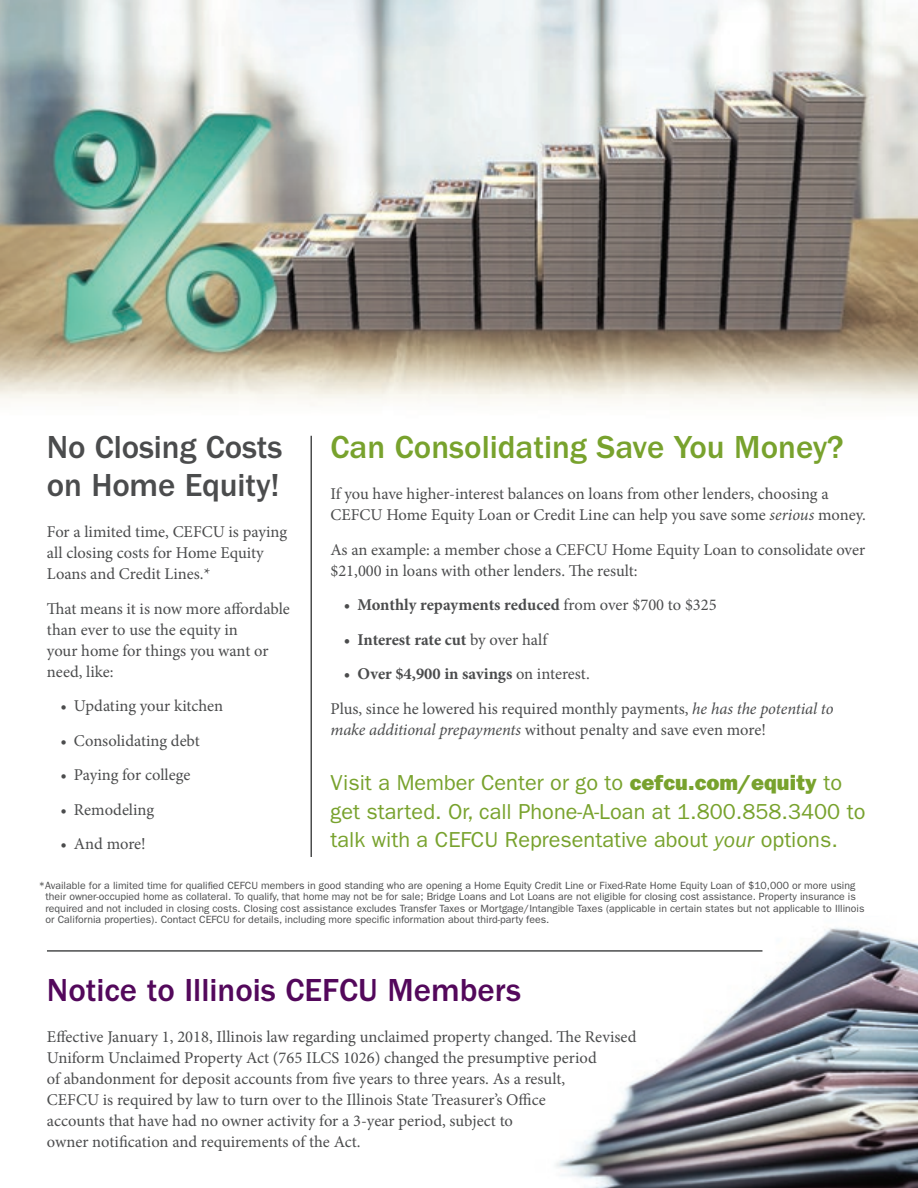
<style>
.page{position:relative;width:918px;height:1188px;background:#fff}
.page>*{position:absolute;margin:0;border:0;box-sizing:border-box;transform-origin:0 0}
.Body_Copy_Headline{font:500 33px "ITC Franklin Gothic Std";color:#78a22d}
.Body_Copy_Headline-2{font:500 33px "ITC Franklin Gothic Std";color:#53085b}
.Body_Copy_Headline-3{font:500 33px/37.5px "ITC Franklin Gothic Std";letter-spacing:-.005em;color:#4b4c4d}
.Body_Copy{font:21.75px/28.5px "ITC Franklin Gothic Std";color:#78a22d}
.Body_Copy-2{font:16.5px/21px "Minion Pro";letter-spacing:-.005em;color:#4b4c4d}
.t1{font:700 16.5px "Minion Pro";color:#4b4c4d}
.Disclosure{font:10.5px/11.2px "ITC Franklin Gothic Std";color:#4b4c4d}
.s1{font-style:italic}
.s2{font-weight:400}
.s3{font-family:"ITC Franklin Gothic Std Hvy"}
</style>
<div class="page">
<img style="left:0;top:0;width:918px;height:406px">
<img style="left:555px;top:927px;width:363px;height:261px">
<hr style="left:47px;top:950px;width:715px;height:2px;background:#4b4c4d">
<hr style="left:310px;top:436px;width:2px;height:421px;background:#4b4c4d">
<h2 class="Body_Copy_Headline" style="left:330px;top:428px;width:515px">Can Consolidating Save You Money?</h2>
<p class="Body_Copy-2" style="left:330px;top:483px;width:537px">If you have higher-interest balances on loans from other lenders, choosing a<br>CEFCU Home Equity Loan or Credit Line can help you save some <span class="s1">serious</span> money.</p>
<p class="Body_Copy-2" style="left:330px;top:539px;width:536px">As an example: a member chose a CEFCU Home Equity Loan to consolidate over $21,000 in loans with other lenders. The result:</p>
<p class="t1" style="left:344px;top:593px;width:374px">• Monthly repayments reduced <span class="s2">from over $700 to $325</span></p>
<p class="t1" style="left:344px;top:628px;width:205px">• Interest rate cut <span class="s2">by over half</span></p>
<p class="t1" style="left:344px;top:662px;width:247px">• Over $4,900 in savings <span class="s2">on interest.</span></p>
<p class="Body_Copy-2" style="left:330px;top:698px;width:505px">Plus, since he lowered his required monthly payments, <span class="s1">he has the potential to make additional prepayments</span> without penalty and save even more!</p>
<p class="Body_Copy" style="left:330px;top:769px;width:537px">Visit a Member Center or go to <span class="s3">cefcu.com/equity</span> to get started. Or, call Phone-A-Loan at 1.800.858.3400 to talk with a CEFCU Representative about <span class="s1">your</span> options.</p>
<p class="Disclosure" style="left:46px;top:880px;width:820px;text-indent:-7px">*Available for a limited time for qualified CEFCU members in good standing who are opening a Home Equity Credit Line or Fixed-Rate Home Equity Loan of $10,000 or more using their owner-occupied home as collateral. To qualify, that home may not be for sale; Bridge Loans and Lot Loans are not eligible for closing cost assistance. Property insurance is required and not included in closing costs. Closing cost assistance excludes Transfer Taxes or Mortgage/Intangible Taxes (applicable in certain states but not applicable to Illinois or California properties). Contact CEFCU for details, including more specific information about third-party fees.</p>
<h2 class="Body_Copy_Headline-3" style="left:47px;top:429px;width:237px">No Closing Costs on Home Equity!</h2>
<p class="Body_Copy-2" style="left:47px;top:521px;width:242px">For a limited time, CEFCU is paying all closing costs for Home Equity<br>Loans and Credit Lines.*</p>
<p class="Body_Copy-2" style="left:47px;top:598px;width:244px">That means it is now more affordable than ever to use the equity in<br>your home for things you want or need, like:</p>
<p class="Body_Copy-2" style="left:60px;top:695px;width:164px">• Updating your kitchen</p>
<p class="Body_Copy-2" style="left:60px;top:730px;width:141px">• Consolidating debt</p>
<p class="Body_Copy-2" style="left:60px;top:764px;width:131px">• Paying for college</p>
<p class="Body_Copy-2" style="left:60px;top:799px;width:95px">• Remodeling</p>
<p class="Body_Copy-2" style="left:60px;top:833px;width:87px">• And more!</p>
<h2 class="Body_Copy_Headline-2" style="left:47px;top:971px;width:476px">Notice to Illinois CEFCU Members</h2>
<p class="Body_Copy-2" style="left:47px;top:1026px;width:591px">Effective January 1, 2018, Illinois law regarding unclaimed property changed. The Revised Uniform Unclaimed Property Act (765 ILCS 1026) changed the presumptive period<br>of abandonment for deposit accounts from five years to three years. As a result,<br>CEFCU is required by law to turn over to the Illinois State Treasurer’s Office<br>accounts that have had no owner activity for a 3-year period, subject to<br>owner notification and requirements of the Act.</p>
</div>
